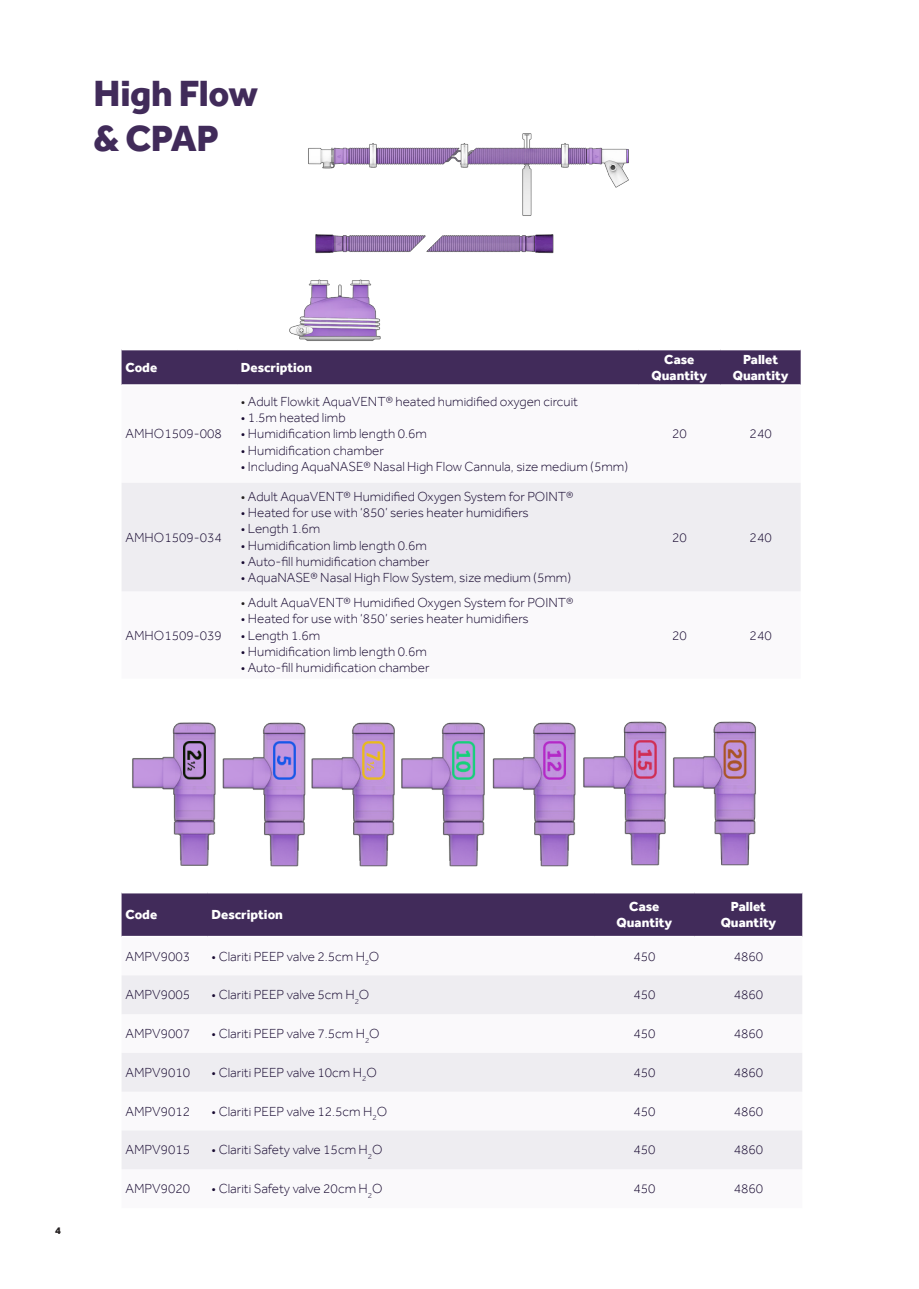
<style>
.page{position:relative;width:919px;height:1289px;background:#fff}
.page>*{position:absolute;margin:0;border:0;box-sizing:border-box;transform-origin:0 0}
.t1{font:800 37.5px "Effra";letter-spacing:-.01em;color:#412b5a}
.t2{font:300 13.5px "Effra";color:#190b32}
.t3{font:800 13.5px "Effra";color:#fff}
.t4{font:800 10.5px "Effra";color:#231f20}
.s1{color:#231f20}
</style>
<div class="page">
<img style="left:289px;top:133px;width:340px;height:208px">
<div style="left:121px;top:350px;width:679px;height:34px;background:#412b5a"></div>
<div style="left:122px;top:483px;width:678px;height:108px;background:#eeedf1"></div>
<div style="left:121px;top:893px;width:681px;height:42px;background:#412b5a"></div>
<svg style="left:122px;top:975px;width:680px;height:194px;fill:#eeedf1"></svg>
<img style="left:132px;top:722px;width:74px;height:144px">
<img style="left:206px;top:722px;width:94px;height:145px">
<img style="left:300px;top:722px;width:91px;height:145px">
<img style="left:391px;top:722px;width:91px;height:145px">
<img style="left:482px;top:722px;width:92px;height:145px">
<img style="left:574px;top:721px;width:83px;height:145px">
<img style="left:657px;top:721px;width:99px;height:145px">
<p class="t1" style="left:94px;top:71px;width:166px">High Flow</p>
<p class="t1" style="left:94px;top:116px;width:127px">&amp; CPAP</p>
<p class="t3" style="left:125px;top:359px;width:33px">Code</p>
<p class="t3" style="left:241px;top:359px;width:73px">Description</p>
<p class="t2" style="left:125px;top:426px;width:98px">AMHO1509-008</p>
<p class="t2" style="left:125px;top:529px;width:98px">AMHO1509-034</p>
<p class="t2" style="left:125px;top:627px;width:98px">AMHO1509-039</p>
<p class="t2" style="left:241px;top:393px;width:338px"><span class="s1">•</span> Adult Flowkit AquaVENT® heated humidified oxygen circuit</p>
<p class="t2" style="left:241px;top:409px;width:106px">• 1.5m heated limb</p>
<p class="t2" style="left:241px;top:426px;width:187px">• Humidification limb length 0.6m</p>
<p class="t2" style="left:241px;top:442px;width:144px">• Humidification chamber</p>
<p class="t2" style="left:241px;top:458px;width:388px">• Including AquaNASE® Nasal High Flow Cannula, size medium (5mm)</p>
<p class="t2" style="left:241px;top:488px;width:334px"><span class="s1">•</span> Adult AquaVENT® Humidified Oxygen System for POINT®</p>
<p class="t2" style="left:241px;top:504px;width:289px">• Heated for use with ‘850’ series heater humidifiers</p>
<p class="t2" style="left:241px;top:521px;width:81px">• Length 1.6m</p>
<p class="t2" style="left:241px;top:537px;width:187px">• Humidification limb length 0.6m</p>
<p class="t2" style="left:241px;top:553px;width:190px">• Auto-fill humidification chamber</p>
<p class="t2" style="left:241px;top:569px;width:331px">• AquaNASE® Nasal High Flow System, size medium (5mm)</p>
<p class="t2" style="left:241px;top:594px;width:334px"><span class="s1">•</span> Adult AquaVENT® Humidified Oxygen System for POINT®</p>
<p class="t2" style="left:241px;top:610px;width:289px">• Heated for use with ‘850’ series heater humidifiers</p>
<p class="t2" style="left:241px;top:627px;width:81px">• Length 1.6m</p>
<p class="t2" style="left:241px;top:643px;width:187px">• Humidification limb length 0.6m</p>
<p class="t2" style="left:241px;top:659px;width:190px">• Auto-fill humidification chamber</p>
<p class="t3" style="left:664px;top:351px;width:32px">Case</p>
<p class="t3" style="left:651px;top:367px;width:57px">Quantity</p>
<p class="t3" style="left:743px;top:351px;width:37px">Pallet</p>
<p class="t3" style="left:732px;top:367px;width:57px">Quantity</p>
<p class="t2" style="left:672px;top:426px;width:16px">20</p>
<p class="t2" style="left:749px;top:426px;width:24px">240</p>
<p class="t2" style="left:672px;top:529px;width:16px">20</p>
<p class="t2" style="left:749px;top:529px;width:24px">240</p>
<p class="t2" style="left:672px;top:627px;width:16px">20</p>
<p class="t2" style="left:749px;top:627px;width:24px">240</p>
<p class="t4" style="left:55px;top:1223px;width:7px">4</p>
<p class="t3" style="left:125px;top:906px;width:33px">Code</p>
<p class="t3" style="left:212px;top:906px;width:73px">Description</p>
<p class="t3" style="left:629px;top:898px;width:32px">Case</p>
<p class="t3" style="left:616px;top:914px;width:57px">Quantity</p>
<p class="t3" style="left:730px;top:898px;width:37px">Pallet</p>
<p class="t3" style="left:720px;top:914px;width:57px">Quantity</p>
<p class="t2" style="left:125px;top:947px;width:66px">AMPV9003</p>
<p class="t2" style="left:212px;top:947px;width:169px">• Clariti PEEP valve 2.5cm H<sub>2</sub>O</p>
<p class="t2" style="left:633px;top:947px;width:24px">450</p>
<p class="t2" style="left:733px;top:947px;width:31px">4860</p>
<p class="t2" style="left:125px;top:986px;width:66px">AMPV9005</p>
<p class="t2" style="left:212px;top:986px;width:159px">• Clariti PEEP valve 5cm H<sub>2</sub>O</p>
<p class="t2" style="left:633px;top:986px;width:24px">450</p>
<p class="t2" style="left:733px;top:986px;width:31px">4860</p>
<p class="t2" style="left:125px;top:1025px;width:66px">AMPV9007</p>
<p class="t2" style="left:212px;top:1025px;width:170px">• Clariti PEEP valve 7.5cm H<sub>2</sub>O</p>
<p class="t2" style="left:633px;top:1025px;width:24px">450</p>
<p class="t2" style="left:733px;top:1025px;width:31px">4860</p>
<p class="t2" style="left:125px;top:1064px;width:66px">AMPV9010</p>
<p class="t2" style="left:212px;top:1064px;width:167px">• Clariti PEEP valve 10cm H<sub>2</sub>O</p>
<p class="t2" style="left:633px;top:1064px;width:24px">450</p>
<p class="t2" style="left:733px;top:1064px;width:31px">4860</p>
<p class="t2" style="left:125px;top:1102px;width:66px">AMPV9012</p>
<p class="t2" style="left:212px;top:1102px;width:177px">• Clariti PEEP valve 12.5cm H<sub>2</sub>O</p>
<p class="t2" style="left:633px;top:1102px;width:24px">450</p>
<p class="t2" style="left:733px;top:1102px;width:31px">4860</p>
<p class="t2" style="left:125px;top:1141px;width:66px">AMPV9015</p>
<p class="t2" style="left:212px;top:1141px;width:172px">• Clariti Safety valve 15cm H<sub>2</sub>O</p>
<p class="t2" style="left:633px;top:1141px;width:24px">450</p>
<p class="t2" style="left:733px;top:1141px;width:31px">4860</p>
<p class="t2" style="left:125px;top:1180px;width:66px">AMPV9020</p>
<p class="t2" style="left:212px;top:1180px;width:172px">• Clariti Safety valve 20cm H<sub>2</sub>O</p>
<p class="t2" style="left:633px;top:1180px;width:24px">450</p>
<p class="t2" style="left:733px;top:1180px;width:31px">4860</p>
</div>
